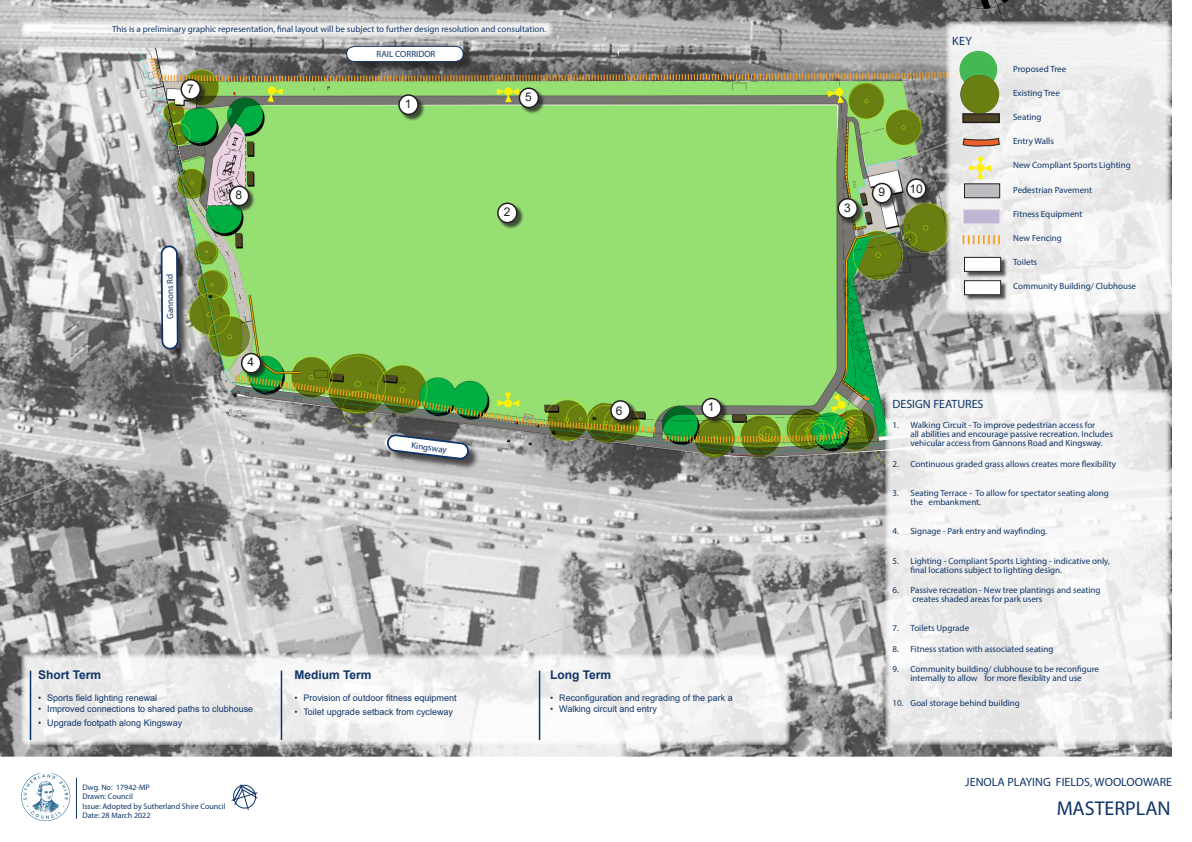
<style>
.page{position:relative;width:1192px;height:842px;background:#fff}
.page>*{position:absolute;margin:0;border:0;box-sizing:border-box;transform-origin:0 0}
.t1{font:20px "Myriad Pro";color:#0e3468}
.Body{font:12px "Myriad Pro";color:#0e3468}
.t2{font:700 12px "Arial";color:#0e3468}
.t3{font:12px "Arial";color:#231f20}
.STREET_NAME_LABEL{font:12px "Myriad Pro";color:#0e3468}
.LEGEND{font:9px/9px "Myriad Pro";color:#0e3468}
.t4{font:9px "Arial";color:#0e3468}
.t5{font:8px/9.6px "Myriad Pro";color:#0e3468}
</style>
<div class="page">
<img style="left:1px;top:1px;width:1171px;height:808px">
<svg style="left:21px;top:773px;width:49px;height:48px"></svg>
<hr style="left:76px;top:778px;width:1px;height:41px;background:#0e3468">
<svg style="left:195px;top:778px;width:3px;height:31px"></svg>
<svg style="left:231px;top:784px;width:27px;height:26px"></svg>
<div style="left:162px;top:247px;width:28px;height:113px;background:#231f20;opacity:.75"></div>
<svg style="left:161px;top:245px;width:18px;height:105px"></svg>
<div style="left:498px;top:203px;width:26px;height:27px;background:#231f20;opacity:.75"></div>
<div style="left:498px;top:203px;width:19px;height:20px;background:#fff;border-radius:50%"></div>
<div style="left:497px;top:202px;width:21px;height:21px;border:2px solid #231f20;border-radius:50%"></div>
<div style="left:838px;top:199px;width:26px;height:26px;background:#231f20;opacity:.75"></div>
<div style="left:838px;top:199px;width:19px;height:19px;background:#fff;border-radius:50%"></div>
<div style="left:837px;top:198px;width:21px;height:21px;border:2px solid #231f20;border-radius:50%"></div>
<div style="left:520px;top:88px;width:25px;height:27px;background:#231f20;opacity:.75"></div>
<svg style="left:519px;top:88px;width:19px;height:20px"></svg>
<div style="left:519px;top:87px;width:20px;height:21px;border:2px solid #231f20;border-radius:50%"></div>
<div style="left:181px;top:80px;width:26px;height:26px;background:#231f20;opacity:.75"></div>
<div style="left:242px;top:354px;width:26px;height:26px;background:#231f20;opacity:.75"></div>
<div style="left:242px;top:353px;width:19px;height:20px;background:#fff;border-radius:50%"></div>
<div style="left:241px;top:353px;width:20px;height:21px;border:2px solid #231f20;border-radius:50%"></div>
<div style="left:230px;top:186px;width:26px;height:27px;background:#231f20;opacity:.75"></div>
<div style="left:230px;top:186px;width:19px;height:20px;background:#fff;border-radius:50%"></div>
<div style="left:229px;top:185px;width:20px;height:21px;border:2px solid #231f20;border-radius:50%"></div>
<div style="left:873px;top:184px;width:25px;height:26px;background:#231f20;opacity:.75"></div>
<div style="left:873px;top:183px;width:18px;height:20px;background:#fff;border-radius:50%"></div>
<div style="left:872px;top:183px;width:20px;height:21px;border:2px solid #231f20;border-radius:50%"></div>
<div style="left:907px;top:179px;width:26px;height:26px;background:#231f20;opacity:.75"></div>
<div style="left:907px;top:179px;width:19px;height:19px;background:#fff;border-radius:50%"></div>
<div style="left:906px;top:178px;width:21px;height:21px;border:2px solid #231f20;border-radius:50%"></div>
<svg style="left:946px;top:21px;width:225px;height:294px;fill:#eee"></svg>
<div style="left:959px;top:51px;width:38px;height:38px;background:#45b854;border-radius:50%"></div>
<div style="left:961px;top:75px;width:37px;height:38px;border:1px solid #231f20;border-radius:50%"></div>
<svg style="left:148px;top:46px;width:839px;height:57px;background:#8d9a7a"></svg>
<div style="left:962px;top:113px;width:38px;height:10px;background:#4f4428;border:2px solid #231f20"></div>
<svg style="left:962px;top:138px;width:38px;height:9px"></svg>
<svg style="left:969px;top:157px;width:22px;height:22px"></svg>
<div style="left:977px;top:164px;width:7px;height:7px;background:#fff101;border-radius:50%"></div>
<div style="left:976px;top:164px;width:8px;height:8px;border:1px solid #fff101;border-radius:50%"></div>
<div style="left:964px;top:184px;width:36px;height:14px;background:#bcbdc0;border:1px solid #231f20"></div>
<div style="left:963px;top:209px;width:37px;height:15px;background:#beb6d2;border:1px solid #ebd3e3"></div>
<svg style="left:963px;top:235px;width:37px;height:9px"></svg>
<svg style="left:21px;top:653px;width:769px;height:92px;fill:#f0f0f0"></svg>
<hr style="left:281px;top:671px;width:1px;height:69px;background:#0e3468">
<hr style="left:30px;top:671px;width:1px;height:69px;background:#0e3468">
<hr style="left:539px;top:671px;width:1px;height:69px;background:#0e3468">
<svg style="left:885px;top:389px;width:286px;height:356px;fill:#f0f0f0"></svg>
<svg style="left:155px;top:374px;width:501px;height:173px;background:#a2ae99"></svg>
<svg style="left:563px;top:556px;width:3px;height:253px"></svg>
<div style="left:965px;top:258px;width:42px;height:20px;background:#231f20;opacity:.75"></div>
<div style="left:964px;top:257px;width:37px;height:14px;background:#fff"></div>
<div style="left:964px;top:257px;width:37px;height:15px;border:1px solid #231f20"></div>
<div style="left:965px;top:281px;width:42px;height:20px;background:#231f20;opacity:.75"></div>
<div style="left:964px;top:281px;width:37px;height:14px;background:#fff"></div>
<div style="left:964px;top:280px;width:37px;height:15px;border:1px solid #231f20"></div>
<div style="left:399px;top:95px;width:26px;height:26px;background:#231f20;opacity:.75"></div>
<div style="left:399px;top:95px;width:19px;height:19px;background:#fff;border-radius:50%"></div>
<div style="left:398px;top:94px;width:21px;height:21px;border:2px solid #231f20;border-radius:50%"></div>
<img style="left:665px;top:394px;width:206px;height:50px">
<div style="left:961px;top:75px;width:38px;height:38px;background:#697f12;border-radius:50%"></div>
<svg style="left:21px;top:21px;width:532px;height:16px;fill:#ececec"></svg>
<p class="LEGEND" style="left:112px;top:24px;width:436px">This is a preliminary graphic representation, final layout will be subject to further design resolution and consultation.</p>
<p class="t3" style="left:187px;top:80px;width:8px">7</p>
<p class="LEGEND" style="left:166px;top:319px;width:47px;rotate:-91deg">Gannons Rd</p>
<p class="LEGEND" style="left:377px;top:50px;width:60px">RAIL CORRIDOR</p>
<p class="t3" style="left:405px;top:96px;width:8px">1</p>
<p class="t3" style="left:525px;top:89px;width:8px">5</p>
<p class="t3" style="left:236px;top:187px;width:8px">8</p>
<p class="t3" style="left:878px;top:184px;width:8px">9</p>
<p class="t3" style="left:909px;top:181px;width:15px">10</p>
<p class="t3" style="left:248px;top:354px;width:8px">4</p>
<p class="t3" style="left:504px;top:204px;width:8px">2</p>
<p class="t3" style="left:844px;top:199px;width:8px">3</p>
<p class="STREET_NAME_LABEL" style="left:952px;top:33px;width:21px">KEY</p>
<p class="LEGEND" style="left:1013px;top:64px;width:55px">Proposed Tree</p>
<p class="LEGEND" style="left:1013px;top:88px;width:48px">Existing Tree</p>
<p class="LEGEND" style="left:1013px;top:112px;width:30px">Seating</p>
<p class="LEGEND" style="left:1013px;top:137px;width:42px">Entry Walls</p>
<p class="LEGEND" style="left:1013px;top:161px;width:119px">New Compliant Sports Lighting</p>
<p class="LEGEND" style="left:1013px;top:185px;width:81px">Pedestrian Pavement</p>
<p class="LEGEND" style="left:1013px;top:209px;width:71px">Fitness Equipment</p>
<p class="LEGEND" style="left:1013px;top:233px;width:50px">New Fencing</p>
<p class="LEGEND" style="left:1013px;top:258px;width:26px">Toilets</p>
<p class="LEGEND" style="left:1013px;top:282px;width:125px">Community Building/ Clubhouse</p>
<p class="LEGEND" style="left:412px;top:441px;width:37px;rotate:7deg">Kingsway</p>
<p class="t2" style="left:38px;top:666px;width:65px">Short Term</p>
<p class="t4" style="left:38px;top:691px;width:121px">• Sports field lighting renewal</p>
<p class="t4" style="left:38px;top:702px;width:217px">• Improved connections to shared paths to clubhouse</p>
<p class="t4" style="left:38px;top:717px;width:146px">• Upgrade footpath along Kingsway</p>
<p class="t5" style="left:82px;top:782px;width:145px">Dwg. No: 17942-MP<br>Drawn: Council<br>Issue: Adopted by Sutherland Shire Council<br>Date: 28 March 2022</p>
<p class="t2" style="left:294px;top:667px;width:79px">Medium Term</p>
<p class="t4" style="left:294px;top:692px;width:164px">• Provision of outdoor fitness equipment</p>
<p class="t4" style="left:294px;top:706px;width:160px">• Toilet upgrade setback from cycleway</p>
<p class="t3" style="left:616px;top:402px;width:8px">6</p>
<p class="t3" style="left:708px;top:399px;width:8px">1</p>
<p class="t2" style="left:550px;top:667px;width:63px">Long Term</p>
<p class="t4" style="left:550px;top:692px;width:184px">• Reconfiguration and regrading of the park a</p>
<p class="t4" style="left:550px;top:702px;width:108px">• Walking circuit and entry</p>
<p class="Body" style="left:892px;top:396px;width:93px">DESIGN FEATURES</p>
<p class="LEGEND" style="left:910px;top:420px;width:204px;text-indent:-18px">1. Walking Circuit - To improve pedestrian access for<br>all abilities and encourage passive recreation. Includes vehicular access from Gannons Road and Kingsway.</p>
<p class="LEGEND" style="left:892px;top:459px;width:225px">2. Continuous graded grass allows creates more flexibility</p>
<p class="LEGEND" style="left:910px;top:488px;width:200px;text-indent:-18px">3. Seating Terrace - To allow for spectator seating along the embankment.</p>
<p class="LEGEND" style="left:892px;top:526px;width:156px">4. Signage - Park entry and wayfinding.</p>
<p class="LEGEND" style="left:910px;top:556px;width:201px;text-indent:-18px">5. Lighting - Compliant Sports Lighting - indicative only, final locations subject to lighting design.</p>
<p class="LEGEND" style="left:912px;top:585px;width:190px;text-indent:-20px">6. Passive recreation - New tree plantings and seating creates shaded areas for park users</p>
<p class="LEGEND" style="left:892px;top:623px;width:78px">7. Toilets Upgrade</p>
<p class="LEGEND" style="left:892px;top:644px;width:162px">8. Fitness station with associated seating</p>
<p class="LEGEND" style="left:892px;top:664px;width:208px;text-align:center">9. Community building/ clubhouse to be reconfigure internally to allow for more flexiblity and use</p>
<p class="LEGEND" style="left:892px;top:698px;width:129px">10. Goal storage behind building</p>
<h2 class="Body" style="left:965px;top:774px;width:208px">JENOLA PLAYING FIELDS, WOOLOOWARE</h2>
<h1 class="t1" style="left:1057px;top:796px;width:115px">MASTERPLAN</h1>
</div>
